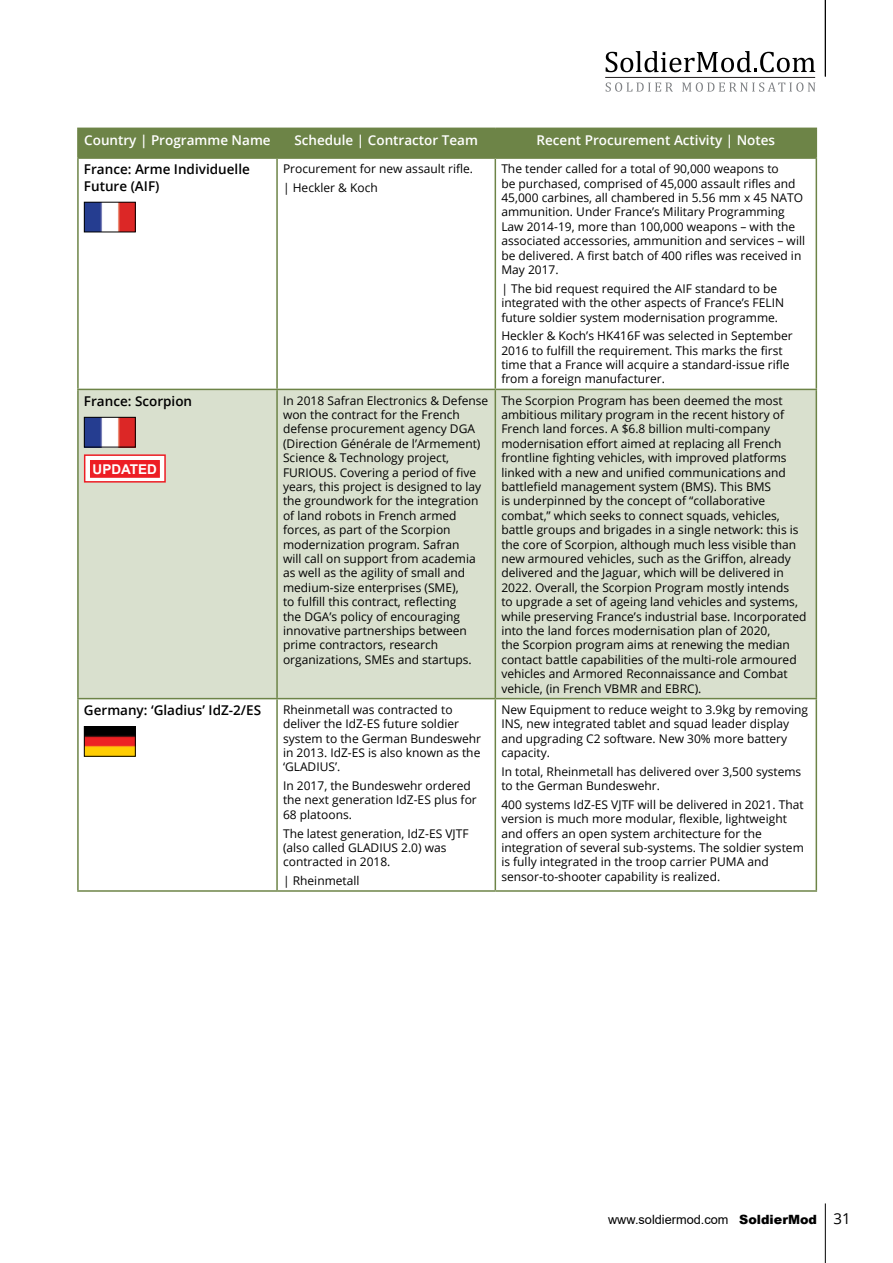
<style>
.page{position:relative;width:893px;height:1263px;background:#fff}
.page>*{position:absolute;margin:0;border:0;box-sizing:border-box;transform-origin:0 0}
.t1{font:600 13.5px "Open Sans";color:#fff}
.t2{font:600 13.5px/16.2px "Open Sans";color:#000}
.t3{font:700 13.5px "Arial";color:#fff}
.t4{font:12.75px "Arial";color:#000}
.t5{font:12px/14.4px "Open Sans";color:#000}
.s1{font-weight:900}
.s2{font-family:"Open Sans";font-size:15px}
</style>
<div class="page">
<hr style="left:825px;top:0;width:1px;height:77px;background:#000">
<hr style="left:825px;top:1203px;width:1px;height:60px;background:#000">
<svg style="left:606px;top:51px;width:209px;height:21px"></svg>
<svg style="left:606px;top:82px;width:67px;height:10px"></svg>
<svg style="left:682px;top:82px;width:133px;height:10px"></svg>
<hr style="left:605px;top:77px;width:210px;height:1px;background:#231f20">
<svg style="left:79px;top:159px;width:737px;height:731px"></svg>
<div style="left:79px;top:390px;width:737px;height:308px;background:#d9e0ce"></div>
<hr style="left:77px;top:129px;width:2px;height:28px;background:#6d8447">
<hr style="left:77px;top:128px;width:200px;height:1px;background:#6d8447">
<div style="left:79px;top:128px;width:738px;height:29px;background:#6d8447"></div>
<hr style="left:77px;top:159px;width:2px;height:230px;background:#6d8447">
<hr style="left:77px;top:157px;width:200px;height:2px;background:#6d8447">
<hr style="left:276px;top:159px;width:2px;height:230px;background:#6d8447">
<hr style="left:277px;top:157px;width:218px;height:2px;background:#6d8447">
<hr style="left:495px;top:159px;width:1px;height:230px;background:#6d8447">
<hr style="left:495px;top:157px;width:322px;height:2px;background:#6d8447">
<hr style="left:816px;top:159px;width:1px;height:230px;background:#6d8447">
<hr style="left:77px;top:390px;width:2px;height:308px;background:#6d8447">
<hr style="left:77px;top:389px;width:200px;height:1px;background:#6d8447">
<hr style="left:276px;top:390px;width:2px;height:308px;background:#6d8447">
<hr style="left:277px;top:389px;width:218px;height:1px;background:#6d8447">
<hr style="left:495px;top:390px;width:1px;height:308px;background:#6d8447">
<hr style="left:495px;top:389px;width:322px;height:1px;background:#6d8447">
<hr style="left:816px;top:390px;width:1px;height:308px;background:#6d8447">
<hr style="left:77px;top:699px;width:2px;height:191px;background:#6d8447">
<hr style="left:77px;top:698px;width:200px;height:1px;background:#6d8447">
<hr style="left:77px;top:890px;width:200px;height:2px;background:#6d8447">
<hr style="left:276px;top:699px;width:2px;height:191px;background:#6d8447">
<hr style="left:277px;top:698px;width:218px;height:1px;background:#6d8447">
<hr style="left:277px;top:890px;width:218px;height:2px;background:#6d8447">
<hr style="left:495px;top:699px;width:1px;height:191px;background:#6d8447">
<hr style="left:495px;top:698px;width:322px;height:1px;background:#6d8447">
<hr style="left:816px;top:699px;width:1px;height:191px;background:#6d8447">
<hr style="left:495px;top:890px;width:322px;height:2px;background:#6d8447">
<img style="left:86px;top:204px;width:48px;height:26px">
<div style="left:84px;top:202px;width:52px;height:30px;border:1px solid #000"></div>
<img style="left:86px;top:419px;width:48px;height:26px">
<div style="left:84px;top:417px;width:52px;height:30px;border:1px solid #000"></div>
<div style="left:84px;top:454px;width:82px;height:29px;background:#fff;border:2px solid #ed1d24"></div>
<div style="left:90px;top:460px;width:70px;height:18px;background:#ed1d24;border:2px solid #ed1d24"></div>
<img style="left:86px;top:728px;width:48px;height:27px">
<div style="left:84px;top:726px;width:52px;height:31px;border:1px solid #000"></div>
<p class="t1" style="left:84px;top:130px;width:188px">Country | Programme Name</p>
<p class="t1" style="left:294px;top:130px;width:185px">Schedule | Contractor Team</p>
<p class="t1" style="left:536px;top:130px;width:240px">Recent Procurement Activity | Notes</p>
<p class="t2" style="left:84px;top:161px;width:167px">France: Arme Individuelle<br>Future (AIF)</p>
<p class="t5" style="left:283px;top:159px;width:192px;line-height:18.6px">Procurement for new assault rifle. | Heckler &amp; Koch</p>
<p class="t5" style="left:501px;top:161px;width:305px">The tender called for a total of 90,000 weapons to<br>be purchased, comprised of 45,000 assault rifles and 45,000 carbines, all chambered in 5.56 mm x 45 NATO ammunition. Under France’s Military Programming Law 2014-19, more than 100,000 weapons – with the associated accessories, ammunition and services – will be delivered. A first batch of 400 rifles was received in May 2017.</p>
<p class="t5" style="left:501px;top:281px;width:284px">| The bid request required the AIF standard to be integrated with the other aspects of France’s FELIN future soldier system modernisation programme.</p>
<p class="t5" style="left:501px;top:328px;width:293px">Heckler &amp; Koch’s HK416F was selected in September 2016 to fulfill the requirement. This marks the first time that a France will acquire a standard-issue rifle from a foreign manufacturer.</p>
<p class="t2" style="left:84px;top:392px;width:110px">France: Scorpion</p>
<p class="t5" style="left:283px;top:393px;width:207px">In 2018 Safran Electronics &amp; Defense won the contract for the French defense procurement agency DGA (Direction Générale de l’Armement)<br>Science &amp; Technology project, FURIOUS. Covering a period of five years, this project is designed to lay the groundwork for the integration of land robots in French armed forces, as part of the Scorpion modernization program. Safran<br>will call on support from academia as well as the agility of small and medium-size enterprises (SME),<br>to fulfill this contract, reflecting<br>the DGA’s policy of encouraging innovative partnerships between prime contractors, research organizations, SMEs and startups.</p>
<p class="t5" style="left:501px;top:393px;width:307px">The Scorpion Program has been deemed the most ambitious military program in the recent history of French land forces. A $6.8 billion multi-company modernisation effort aimed at replacing all French frontline fighting vehicles, with improved platforms linked with a new and unified communications and battlefield management system (BMS). This BMS<br>is underpinned by the concept of “collaborative combat,” which seeks to connect squads, vehicles, battle groups and brigades in a single network: this is the core of Scorpion, although much less visible than new armoured vehicles, such as the Griffon, already delivered and the Jaguar, which will be delivered in 2022. Overall, the Scorpion Program mostly intends<br>to upgrade a set of ageing land vehicles and systems, while preserving France’s industrial base. Incorporated into the land forces modernisation plan of 2020,<br>the Scorpion program aims at renewing the median contact battle capabilities of the multi-role armoured vehicles and Armored Reconnaissance and Combat vehicle, (in French VBMR and EBRC).</p>
<p class="t3" style="left:93px;top:460px;width:66px">UPDATED</p>
<p class="t2" style="left:84px;top:702px;width:179px">Germany: ‘Gladius’ IdZ-2/ES</p>
<p class="t5" style="left:283px;top:702px;width:200px">Rheinmetall was contracted to deliver the IdZ-ES future soldier system to the German Bundeswehr in 2013. IdZ-ES is also known as the ‘GLADIUS’.</p>
<p class="t5" style="left:283px;top:778px;width:195px">In 2017, the Bundeswehr ordered the next generation IdZ-ES plus for<br>68 platoons.</p>
<p class="t5" style="left:283px;top:826px;width:187px">The latest generation, IdZ-ES VJTF (also called GLADIUS 2.0) was contracted in 2018.</p>
<p class="t5" style="left:283px;top:873px;width:78px">| Rheinmetall</p>
<p class="t5" style="left:501px;top:702px;width:308px">New Equipment to reduce weight to 3.9kg by removing INS, new integrated tablet and squad leader display and upgrading C2 software. New 30% more battery capacity.</p>
<p class="t5" style="left:501px;top:764px;width:301px">In total, Rheinmetall has delivered over 3,500 systems to the German Bundeswehr.</p>
<p class="t5" style="left:501px;top:797px;width:304px">400 systems IdZ-ES VJTF will be delivered in 2021. That version is much more modular, flexible, lightweight and offers an open system architecture for the integration of several sub-systems. The soldier system is fully integrated in the troop carrier PUMA and sensor-to-shooter capability is realized.</p>
<p class="t4" style="left:608px;top:1211px;width:244px">www.soldiermod.com <span class="s1">SoldierMod</span> <span class="s2">31</span></p>
</div>
